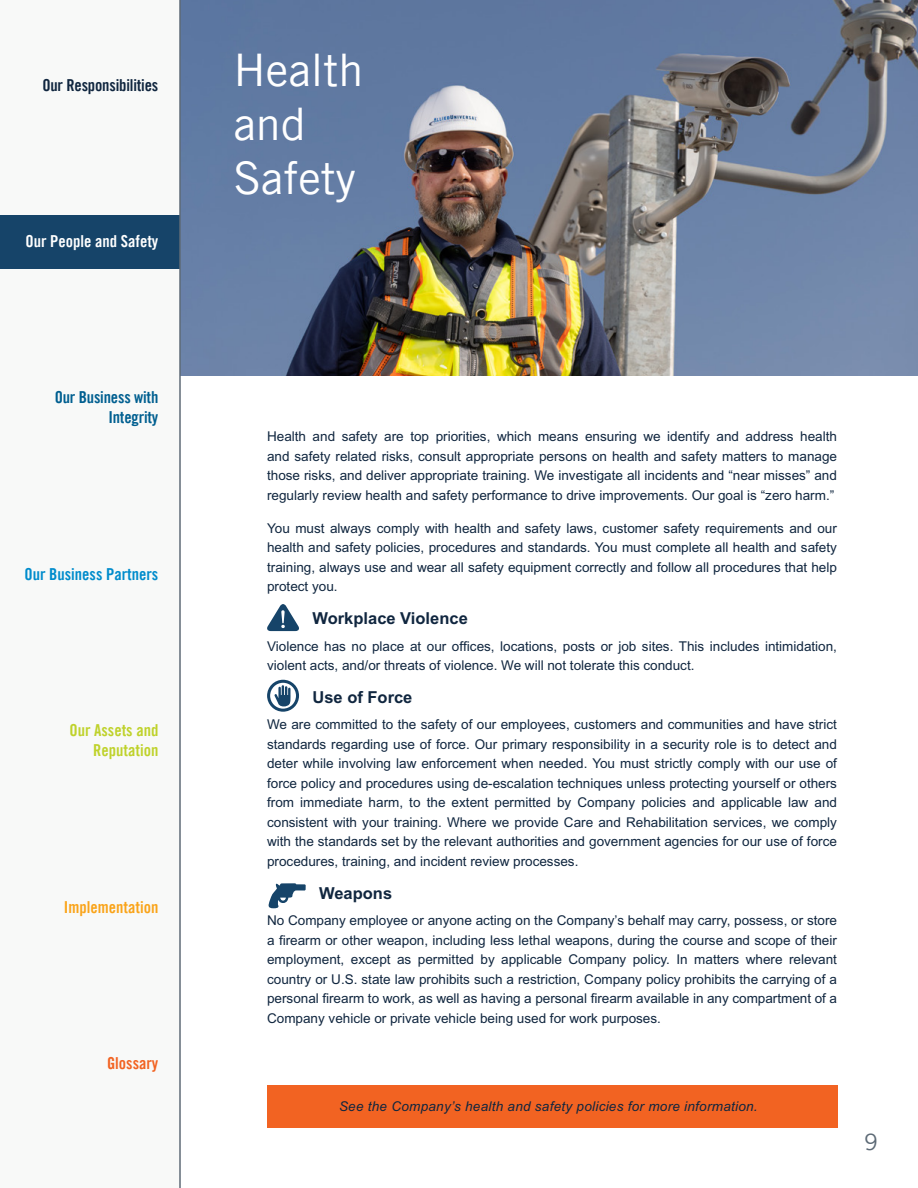
<style>
.page{position:relative;width:918px;height:1188px;background:#fff}
.page>*{position:absolute;margin:0;border:0;box-sizing:border-box;transform-origin:0 0}
.t1{font:45px/54px "Trade Gothic LT Pro";color:#fff}
.t2{font:22.5px "Trade Gothic LT Pro";color:#5d6a76}
.t3{font:700 16.5px "Arial MT Std";color:#10263f}
.t4{font:16.5px/19.5px "Trade Gothic LT Pro Bd Cn 20";letter-spacing:-.01em;color:#005f90;text-align:right}
.t5{font:16.5px/19.5px "Trade Gothic LT Pro Bd Cn 20";color:#bfd22b;text-align:right}
.t6{font:16.5px "Trade Gothic LT Pro Bd Cn 20";letter-spacing:-.01em;color:#10263f}
.t7{font:16.5px "Trade Gothic LT Pro Bd Cn 20";color:#008ccc}
.t8{font:16.5px "Trade Gothic LT Pro Bd Cn 20";color:#fff}
.t9{font:16.5px "Trade Gothic LT Pro Bd Cn 20";color:#faa41a}
.t10{font:16.5px "Trade Gothic LT Pro Bd Cn 20";color:#f26322}
.t11{font:13.5px/19.5px "Arial MT Std";color:#10263f;text-align:justify}
.t12{font:italic 13.5px "Arial MT Std";letter-spacing:.02em;color:#10263f}
</style>
<div class="page">
<div style="left:0;top:0;width:179px;height:1188px;background:#f8f9f8"></div>
<div style="left:0;top:215px;width:180px;height:54px;background:#164469"></div>
<img style="left:181px;top:0;width:737px;height:376px">
<svg style="left:267px;top:604px;width:32px;height:27px"></svg>
<svg style="left:268px;top:883px;width:38px;height:25px"></svg>
<svg style="left:267px;top:680px;width:32px;height:32px"></svg>
<hr style="left:179px;top:0;width:2px;height:1188px;background:#5d6a76">
<div style="left:267px;top:1086px;width:571px;height:42px;background:#f26322"></div>
<p class="t6" style="left:42px;top:75px;width:117px">Our Responsibilities</p>
<p class="t8" style="left:26px;top:231px;width:134px">Our People and Safety</p>
<p class="t4" style="left:55px;top:387px;width:105px">Our Business with<br>Integrity</p>
<p class="t7" style="left:25px;top:564px;width:135px">Our Business Partners</p>
<p class="t5" style="left:69px;top:720px;width:90px">Our Assets and<br>Reputation</p>
<p class="t9" style="left:64px;top:897px;width:96px">Implementation</p>
<p class="t10" style="left:107px;top:1053px;width:53px">Glossary</p>
<h1 class="t1" style="left:233px;top:43px;width:132px">Health and<br>Safety</h1>
<p class="t11" style="left:267px;top:427px;width:571px">Health and safety are top priorities, which means ensuring we identify and address health and safety related risks, consult appropriate persons on health and safety matters to manage those risks, and deliver appropriate training. We investigate all incidents and “near misses” and regularly review health and safety performance to drive improvements. Our goal is “zero harm.”</p>
<p class="t11" style="left:267px;top:518px;width:571px">You must always comply with health and safety laws, customer safety requirements and our health and safety policies, procedures and standards. You must complete all health and safety training, always use and wear all safety equipment correctly and follow all procedures that help protect you.</p>
<p class="t3" style="left:313px;top:609px;width:157px">Workplace Violence</p>
<p class="t11" style="left:267px;top:636px;width:571px">Violence has no place at our offices, locations, posts or job sites. This includes intimidation, violent acts, and/or threats of violence. We will not tolerate this conduct.</p>
<p class="t3" style="left:313px;top:688px;width:101px">Use of Force</p>
<p class="t11" style="left:267px;top:715px;width:571px">We are committed to the safety of our employees, customers and communities and have strict standards regarding use of force. Our primary responsibility in a security role is to detect and deter while involving law enforcement when needed. You must strictly comply with our use of force policy and procedures using de-escalation techniques unless protecting yourself or others from immediate harm, to the extent permitted by Company policies and applicable law and consistent with your training. Where we provide Care and Rehabilitation services, we comply with the standards set by the relevant authorities and government agencies for our use of force procedures, training, and incident review processes.</p>
<p class="t3" style="left:319px;top:883px;width:75px">Weapons</p>
<p class="t11" style="left:267px;top:911px;width:571px">No Company employee or anyone acting on the Company’s behalf may carry, possess, or store a firearm or other weapon, including less lethal weapons, during the course and scope of their employment, except as permitted by applicable Company policy. In matters where relevant country or U.S. state law prohibits such a restriction, Company policy prohibits the carrying of a personal firearm to work, as well as having a personal firearm available in any compartment of a Company vehicle or private vehicle being used for work purposes.</p>
<p class="t12" style="left:339px;top:1098px;width:420px">See the Company’s health and safety policies for more information.</p>
<h2 class="t2" style="left:864px;top:1129px;width:15px">9</h2>
</div>
